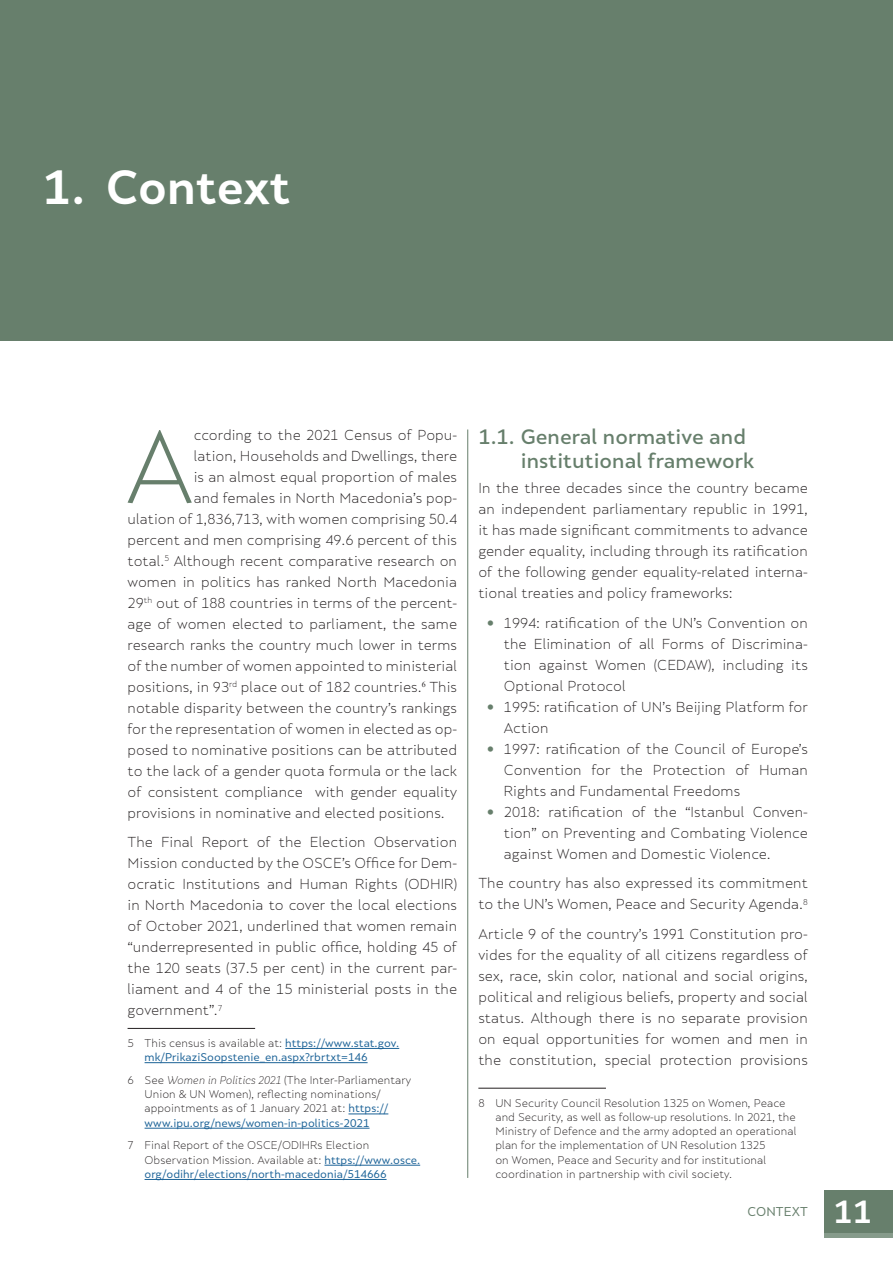
<style>
.page{position:relative;width:893px;height:1263px;background:#fff}
.page>*{position:absolute;margin:0;border:0;box-sizing:border-box;transform-origin:0 0}
._1_Paragraph{font:300 97.05px "Skola Sans";color:#677f6c}
.t1{font:700 45px "Skola Sans";color:#fff}
.t2{font:700 30px "Skola Sans";color:#fff}
.t3{font:500 19.5px/24px "Skola Sans";color:#677f6c}
._1_Paragraph-2{font:300 13.5px/21px "Skola Sans";color:#231f20;text-align:justify}
.t4{font:12px "Skola Sans";letter-spacing:.01em;color:#677f6c}
.Footnote{font:300 10.5px/14.2px "Skola Sans";color:#231f20}
.Footnote-2{font:10.5px/14.2px "Skola Sans";color:#1b6297}
.s1{font-weight:300;color:#231f20}
.s2{font-family:"Skola Sans It"}
.s3{font-weight:400;color:#1b6297}
</style>
<div class="page">
<div style="left:0;top:0;width:893px;height:340px;background:#677f6c"></div>
<div style="left:825px;top:1229px;width:68px;height:8px;background:#869b8b"></div>
<div style="left:825px;top:1191px;width:68px;height:42px;background:#677f6c"></div>
<hr style="left:467px;top:429px;width:1px;height:749px;background:#677f6c">
<hr style="left:128px;top:1028px;width:127px;height:1px;background:#231f20">
<hr style="left:285px;top:1048px;width:114px;height:1px;background:#1b6297">
<hr style="left:145px;top:1062px;width:223px;height:1px;background:#1b6297">
<hr style="left:348px;top:1114px;width:40px;height:1px;background:#1b6297">
<hr style="left:145px;top:1128px;width:225px;height:1px;background:#1b6297">
<hr style="left:324px;top:1165px;width:96px;height:1px;background:#1b6297">
<hr style="left:145px;top:1179px;width:242px;height:1px;background:#1b6297">
<hr style="left:478px;top:1088px;width:128px;height:1px;background:#231f20">
<p class="t1" style="left:43px;top:159px;width:250px">1. Context</p>
<p class="_1_Paragraph" style="left:126px;top:409px;width:70px">A</p>
<p class="_1_Paragraph-2" style="left:194px;top:424px;width:265px">ccording to the 2021 Census of Popu-</p>
<p class="_1_Paragraph-2" style="left:194px;top:445px;width:265px">lation, Households and Dwellings, there</p>
<p class="_1_Paragraph-2" style="left:194px;top:466px;width:265px">is an almost equal proportion of males</p>
<p class="_1_Paragraph-2" style="left:194px;top:487px;width:265px">and females in North Macedonia’s pop-</p>
<p class="_1_Paragraph-2" style="left:128px;top:508px;width:331px">ulation of 1,836,713, with women comprising 50.4</p>
<p class="_1_Paragraph-2" style="left:128px;top:529px;width:331px">percent and men comprising 49.6 percent of this</p>
<p class="_1_Paragraph-2" style="left:128px;top:550px;width:331px">total.<sup>5</sup> Although recent comparative research on</p>
<p class="_1_Paragraph-2" style="left:128px;top:571px;width:331px">women in politics has ranked North Macedonia</p>
<p class="_1_Paragraph-2" style="left:128px;top:592px;width:331px">29<sup>th</sup> out of 188 countries in terms of the percent-</p>
<p class="_1_Paragraph-2" style="left:128px;top:613px;width:331px">age of women elected to parliament, the same</p>
<p class="_1_Paragraph-2" style="left:128px;top:634px;width:331px">research ranks the country much lower in terms</p>
<p class="_1_Paragraph-2" style="left:128px;top:655px;width:331px">of the number of women appointed to ministerial</p>
<p class="_1_Paragraph-2" style="left:128px;top:676px;width:331px">positions, in 93<sup>rd</sup> place out of 182 countries.<sup>6</sup> This</p>
<p class="_1_Paragraph-2" style="left:128px;top:697px;width:331px">notable disparity between the country’s rankings</p>
<p class="_1_Paragraph-2" style="left:128px;top:718px;width:331px">for the representation of women in elected as op-</p>
<p class="_1_Paragraph-2" style="left:128px;top:739px;width:331px">posed to nominative positions can be attributed</p>
<p class="_1_Paragraph-2" style="left:128px;top:760px;width:331px">to the lack of a gender quota formula or the lack</p>
<p class="_1_Paragraph-2" style="left:128px;top:781px;width:331px">of consistent compliance with gender equality</p>
<p class="_1_Paragraph-2" style="left:128px;top:802px;width:319px">provisions in nominative and elected positions.</p>
<p class="_1_Paragraph-2" style="left:128px;top:832px;width:331px">The Final Report of the Election Observation Mission conducted by the OSCE’s Office for Dem&shy;ocratic Institutions and Human Rights (ODHIR) in North Macedonia to cover the local elections of October 2021, underlined that women remain “underrepresented in public office, holding 45 of the 120 seats (37.5 per cent) in the current par&shy;liament and 4 of the 15 ministerial posts in the government”.<sup>7</sup></p>
<p class="Footnote-2" style="left:145px;top:1036px;width:256px;text-indent:-17px"><span class="s1">5 This census is available at:</span> https://www.stat.gov. mk/PrikaziSoopstenie_en.aspx?rbrtxt=146</p>
<p class="Footnote" style="left:145px;top:1073px;width:268px;text-indent:-17px">6 See <span class="s2">Women in Politics 2021</span> (The Inter-Parliamentary Union &amp; UN Women), reflecting nominations/ appointments as of 1 January 2021 at: <span class="s3">https:// www.ipu.org/news/women-in-politics-2021</span></p>
<p class="Footnote" style="left:145px;top:1138px;width:277px;text-indent:-17px">7 Final Report of the OSCE/ODIHRs Election<br>Observation Mission. Available at: <span class="s3">https://www.osce. org/odihr/elections/north-macedonia/514666</span></p>
<p class="t3" style="left:521px;top:425px;width:235px;text-indent:-43px">1.1. General normative and institutional framework</p>
<p class="_1_Paragraph-2" style="left:478px;top:478px;width:331px">In the three decades since the country became an independent parliamentary republic in 1991, it has made significant commitments to advance gender equality, including through its ratification of the following gender equality-related interna&shy;tional treaties and policy frameworks:</p>
<p class="_1_Paragraph-2" style="left:504px;top:612px;width:306px">1994: ratification of the UN’s Convention on the Elimination of all Forms of Discrimina&shy;tion against Women (CEDAW), including its Optional Protocol</p>
<p class="_1_Paragraph-2" style="left:504px;top:696px;width:306px">1995: ratification of UN’s Beijing Platform for<br>Action</p>
<p class="_1_Paragraph-2" style="left:504px;top:738px;width:306px">1997: ratification of the Council of Europe’s Convention for the Protection of Human Rights and Fundamental Freedoms</p>
<p class="_1_Paragraph-2" style="left:504px;top:801px;width:306px">2018: ratification of the “Istanbul Conven&shy;tion” on Preventing and Combating Violence against Women and Domestic Violence.</p>
<p class="_1_Paragraph-2" style="left:478px;top:873px;width:331px">The country has also expressed its commitment to the UN’s Women, Peace and Security Agenda.<sup>8</sup></p>
<p class="_1_Paragraph-2" style="left:478px;top:923px;width:331px">Article 9 of the country’s 1991 Constitution pro&shy;vides for the equality of all citizens regardless of sex, race, skin color, national and social origins, political and religious beliefs, property and social status. Although there is no separate provision on equal opportunities for women and men in the constitution, special protection provisions</p>
<p class="Footnote" style="left:495px;top:1096px;width:303px;text-indent:-17px">8 UN Security Council Resolution 1325 on Women, Peace and Security, as well as follow-up resolutions. In 2021, the Ministry of Defence and the army adopted an operational plan for the implementation of UN Resolution 1325<br>on Women, Peace and Security and for institutional coordination in partnership with civil society.</p>
<p class="t4" style="left:747px;top:1205px;width:62px">Context</p>
<h3 class="t2" style="left:833px;top:1193px;width:40px">11</h3>
</div>
